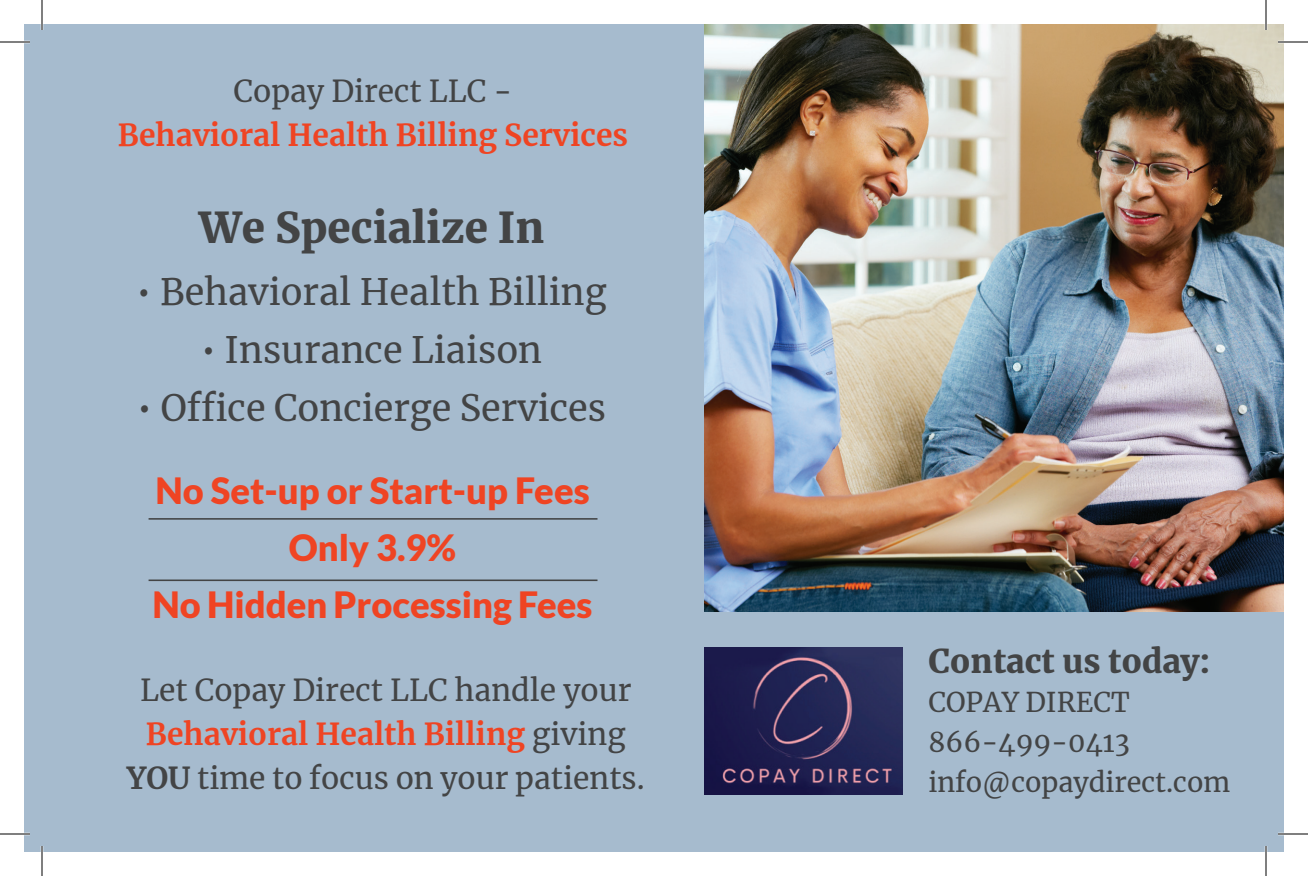
<style>
.page{position:relative;width:1308px;height:876px;background:#fff}
.page>*{position:absolute;margin:0;border:0;box-sizing:border-box;transform-origin:0 0}
.t1{font:900 42px "Merriweather";color:#434445}
.t2{font:900 36.2px "Lato";color:#ef4423}
.t3{font:36px "Merriweather";color:#434445}
.t4{font:900 32.4px "Merriweather";color:#434445}
.t5{font:30px/44px "Merriweather";color:#434445;text-align:center}
.t6{font:700 30px/44px "Merriweather";color:#ef4423;text-align:center}
.t7{font:27px "Merriweather";color:#434445}
.s1{font-weight:400;color:#434445}
.s2{font-weight:700;color:#ef4423}
.s3{font-weight:700}
</style>
<div class="page">
<div style="left:24px;top:24px;width:1260px;height:828px;background:#a6bbce"></div>
<hr style="left:149px;top:518px;width:449px;height:2px;background:#434445">
<hr style="left:149px;top:580px;width:449px;height:1px;background:#434445">
<img style="left:704px;top:648px;width:199px;height:146px">
<img style="left:704px;top:24px;width:580px;height:588px">
<hr style="left:0;top:41px;width:30px;height:2px;background:#fff">
<hr style="left:1278px;top:41px;width:30px;height:2px;background:#fff">
<hr style="left:0;top:833px;width:30px;height:2px;background:#fff">
<hr style="left:1278px;top:833px;width:30px;height:2px;background:#fff">
<hr style="left:41px;top:0;width:2px;height:30px;background:#fff">
<hr style="left:41px;top:846px;width:2px;height:30px;background:#fff">
<hr style="left:1265px;top:0;width:2px;height:30px;background:#fff">
<hr style="left:1265px;top:846px;width:2px;height:30px;background:#fff">
<hr style="left:0;top:42px;width:30px;height:1px;background:#000">
<hr style="left:1278px;top:42px;width:30px;height:1px;background:#000">
<hr style="left:0;top:834px;width:30px;height:1px;background:#000">
<hr style="left:1278px;top:834px;width:30px;height:1px;background:#000">
<hr style="left:42px;top:0;width:1px;height:30px;background:#000">
<hr style="left:42px;top:846px;width:1px;height:30px;background:#000">
<hr style="left:1266px;top:0;width:1px;height:30px;background:#000">
<hr style="left:1266px;top:846px;width:1px;height:30px;background:#000">
<p class="t6" style="left:118px;top:68px;width:512px"><span class="s1">Copay Direct LLC -<br></span>Behavioral Health Billing Services</p>
<p class="t1" style="left:199px;top:199px;width:347px">We Specialize In</p>
<p class="t3" style="left:137px;top:267px;width:472px">• Behavioral Health Billing</p>
<p class="t3" style="left:201px;top:325px;width:342px">• Insurance Liaison</p>
<p class="t3" style="left:137px;top:383px;width:470px">• Office Concierge Services</p>
<p class="t2" style="left:155px;top:469px;width:436px">No Set-up or Start-up Fees</p>
<p class="t2" style="left:289px;top:527px;width:169px">Only 3.9%</p>
<p class="t2" style="left:153px;top:584px;width:441px">No Hidden Processing Fees</p>
<p class="t5" style="left:127px;top:668px;width:519px">Let Copay Direct LLC handle your<br><span class="s2">Behavioral Health Billing</span> giving<br><span class="s3">YOU</span> time to focus on your patients.</p>
<p class="t4" style="left:928px;top:638px;width:284px">Contact us today:</p>
<p class="t7" style="left:928px;top:684px;width:203px">COPAY DIRECT</p>
<p class="t7" style="left:928px;top:723px;width:203px">866-499-0413</p>
<p class="t7" style="left:928px;top:763px;width:303px">info@copaydirect.com</p>
</div>
